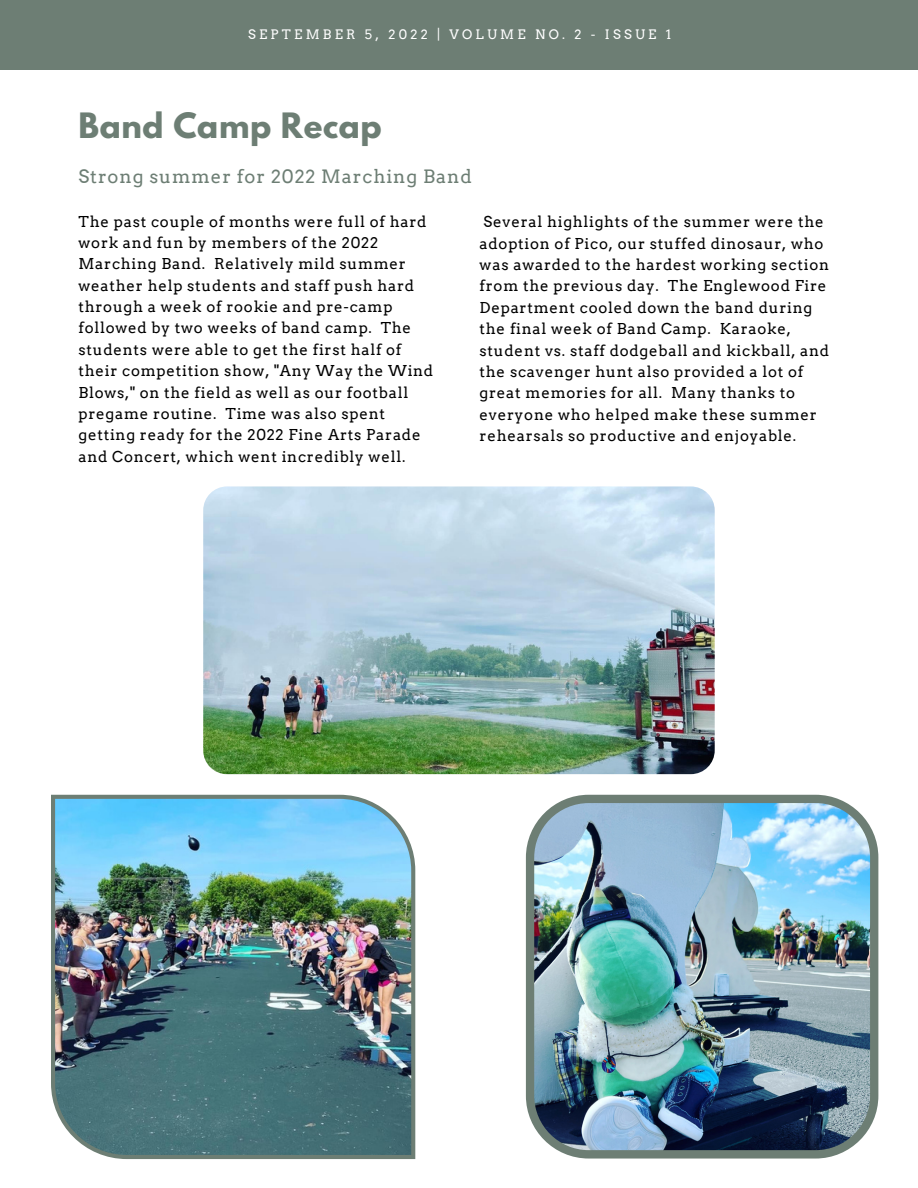
<style>
.page{position:relative;width:918px;height:1188px;background:#fff}
.page>*{position:absolute;margin:0;border:0;box-sizing:border-box;transform-origin:0 0}
.t1{font:700 30.9px "League Spartan";letter-spacing:.02em;color:#6d7e74}
.t2{font:18.45px "Arvo";letter-spacing:.05em;color:#6d7e74}
.t3{font:15px/21.3px "Arvo";letter-spacing:.05em;color:#000}
.t4{font:13.05px "Arvo";letter-spacing:.25em;color:#fff}
</style>
<div class="page">
<div style="left:0;top:0;width:918px;height:70px;background:#6d7e74"></div>
<img style="left:203px;top:486px;width:512px;height:288px;border-radius:24px">
<img style="left:51px;top:795px;width:364px;height:364px">
<img style="left:526px;top:795px;width:352px;height:364px">
<p class="t4" style="left:248px;top:26px;width:425px">SEPTEMBER 5, 2022 | VOLUME NO. 2 - ISSUE 1</p>
<h1 class="t1" style="left:79px;top:110px;width:305px">Band Camp Recap</h1>
<p class="t2" style="left:79px;top:165px;width:395px">Strong summer for 2022 Marching Band</p>
<p class="t3" style="left:79px;top:211px;width:356px">The past couple of months were full of hard work and fun by members of the 2022<br>Marching Band. Relatively mild summer weather help students and staff push hard through a week of rookie and pre-camp followed by two weeks of band camp. The students were able to get the first half of their competition show, "Any Way the Wind Blows," on the field as well as our football pregame routine. Time was also spent getting ready for the 2022 Fine Arts Parade and Concert, which went incredibly well.</p>
<p class="t3" style="left:480px;top:211px;width:351px">Several highlights of the summer were the adoption of Pico, our stuffed dinosaur, who was awarded to the hardest working section from the previous day. The Englewood Fire Department cooled down the band during the final week of Band Camp. Karaoke, student vs. staff dodgeball and kickball, and the scavenger hunt also provided a lot of great memories for all. Many thanks to everyone who helped make these summer rehearsals so productive and enjoyable.</p>
</div>
